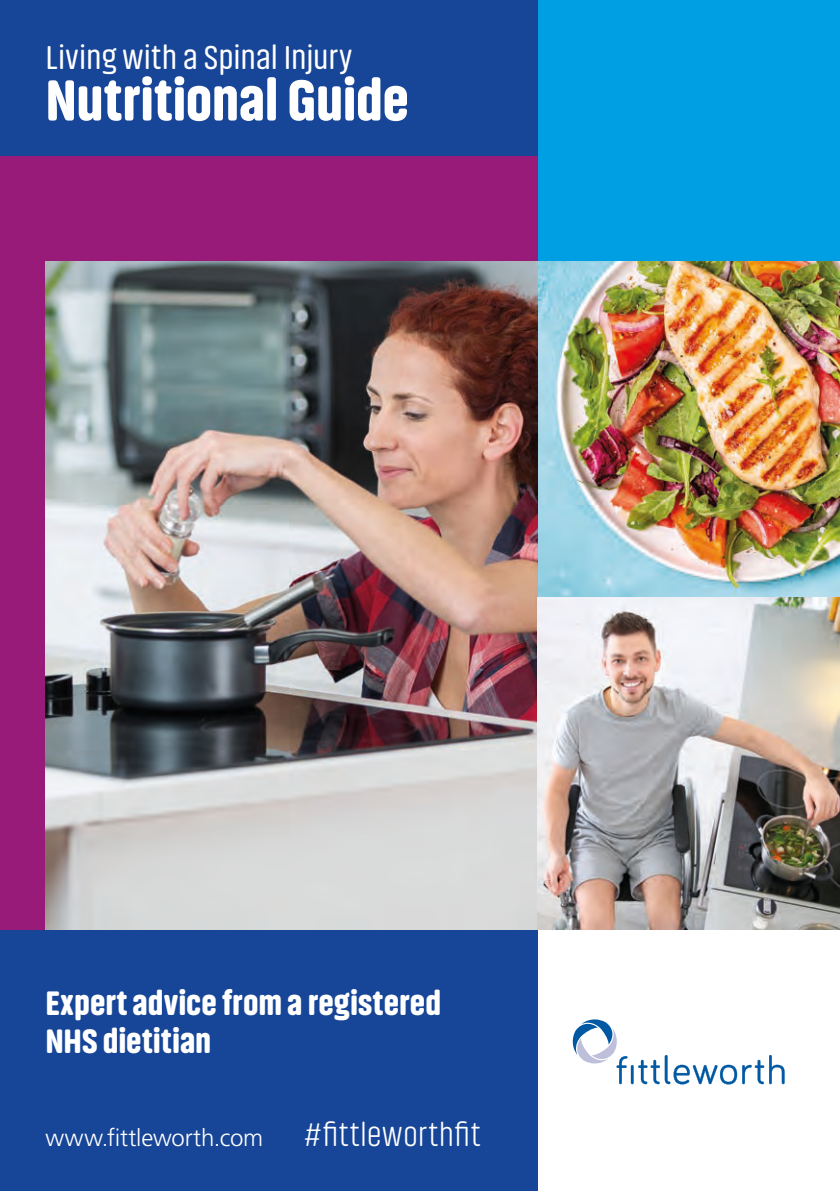
<style>
.page{position:relative;width:840px;height:1191px;background:#fff}
.page>*{position:absolute;margin:0;border:0;box-sizing:border-box;transform-origin:0 0}
.t1{font:900 58px "Akhand Soft";letter-spacing:-.01em;color:#fff}
.t2{font:900 34px "Akhand Soft";letter-spacing:.005em;color:#fff}
.t3{font:34px "Akhand Soft";letter-spacing:.005em;color:#fff}
.t4{font:300 34px "Akhand Soft";letter-spacing:.01em;color:#fff}
.t5{font:300 24px "Frutiger";letter-spacing:-.01em;color:#fff}
</style>
<div class="page">
<div style="left:535px;top:0;width:304px;height:261px;background:#009fe3"></div>
<img style="left:537px;top:261px;width:302px;height:668px">
<div style="left:0;top:0;width:537px;height:1191px;background:#174597"></div>
<img style="left:0;top:156px;width:537px;height:773px">
<hr style="left:630px;top:1065px;width:3px;height:19px;background:#0059a2">
<svg style="left:638px;top:1055px;width:146px;height:29px"></svg>
<svg style="left:572px;top:1019px;width:55px;height:65px"></svg>
<p class="t3" style="left:45px;top:39px;width:308px">Living with a Spinal Injury</p>
<p class="t1" style="left:45px;top:69px;width:365px">Nutritional Guide</p>
<p class="t2" style="left:45px;top:984px;width:397px">Expert advice from a registered</p>
<p class="t2" style="left:45px;top:1022px;width:167px">NHS dietitian</p>
<p class="t5" style="left:45px;top:1123px;width:219px">www.fittleworth.com</p>
<p class="t4" style="left:304px;top:1117px;width:178px">#fittleworthfit</p>
</div>
